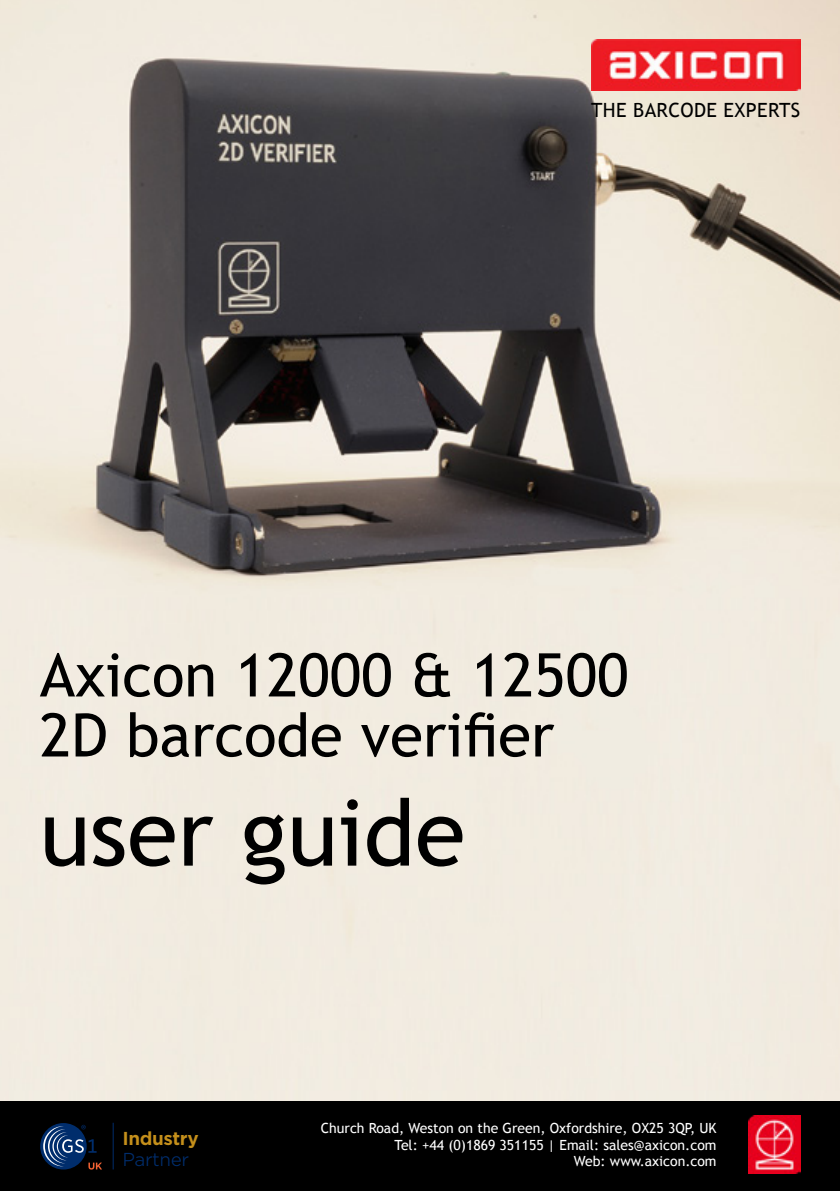
<style>
.page{position:relative;width:840px;height:1191px;background:#fff}
.page>*{position:absolute;margin:0;border:0;box-sizing:border-box;transform-origin:0 0}
.t1{font:92px "Trebuchet MS";color:#000}
.t2{font:60px/60px "Trebuchet MS";color:#000}
.t3{font:19.6px "Trebuchet MS";letter-spacing:.02em;color:#000}
.t4{font:700 18px "Gotham Office";letter-spacing:-.025em;color:#c48f1b}
.t5{font:18px "Gotham Office";letter-spacing:-.025em;color:#002d6c}
.t6{font:14px/16.8px "Trebuchet MS";color:#fff;text-align:right}
</style>
<div class="page">
<img style="left:0;top:0;width:839px;height:1101px">
<img style="left:591px;top:40px;width:208px;height:50px">
<div style="left:0;top:1101px;width:839px;height:90px;background:#000"></div>
<img style="left:748px;top:1115px;width:51px;height:58px">
<div style="left:40px;top:1123px;width:47px;height:46px;background:#002d6c;border-radius:50%"></div>
<svg style="left:43px;top:1124px;width:59px;height:45px"></svg>
<hr style="left:113px;top:1122px;width:1px;height:47px;background:#002d6c">
<h3 class="t3" style="left:591px;top:99px;width:210px">THE BARCODE EXPERTS</h3>
<h2 class="t2" style="left:40px;top:646px;width:590px">Axicon 12000 &amp; 12500<br>2D barcode verifier</h2>
<h1 class="t1" style="left:40px;top:779px;width:427px">user guide</h1>
<p class="t4" style="left:122px;top:1125px;width:78px">Industry</p>
<p class="t5" style="left:122px;top:1147px;width:68px">Partner</p>
<p class="t6" style="left:321px;top:1119px;width:397px">Church Road, Weston on the Green, Oxfordshire, OX25 3QP, UK<br>Tel: +44 (0)1869 351155 | Email: sales@axicon.com<br>Web: www.axicon.com</p>
</div>
